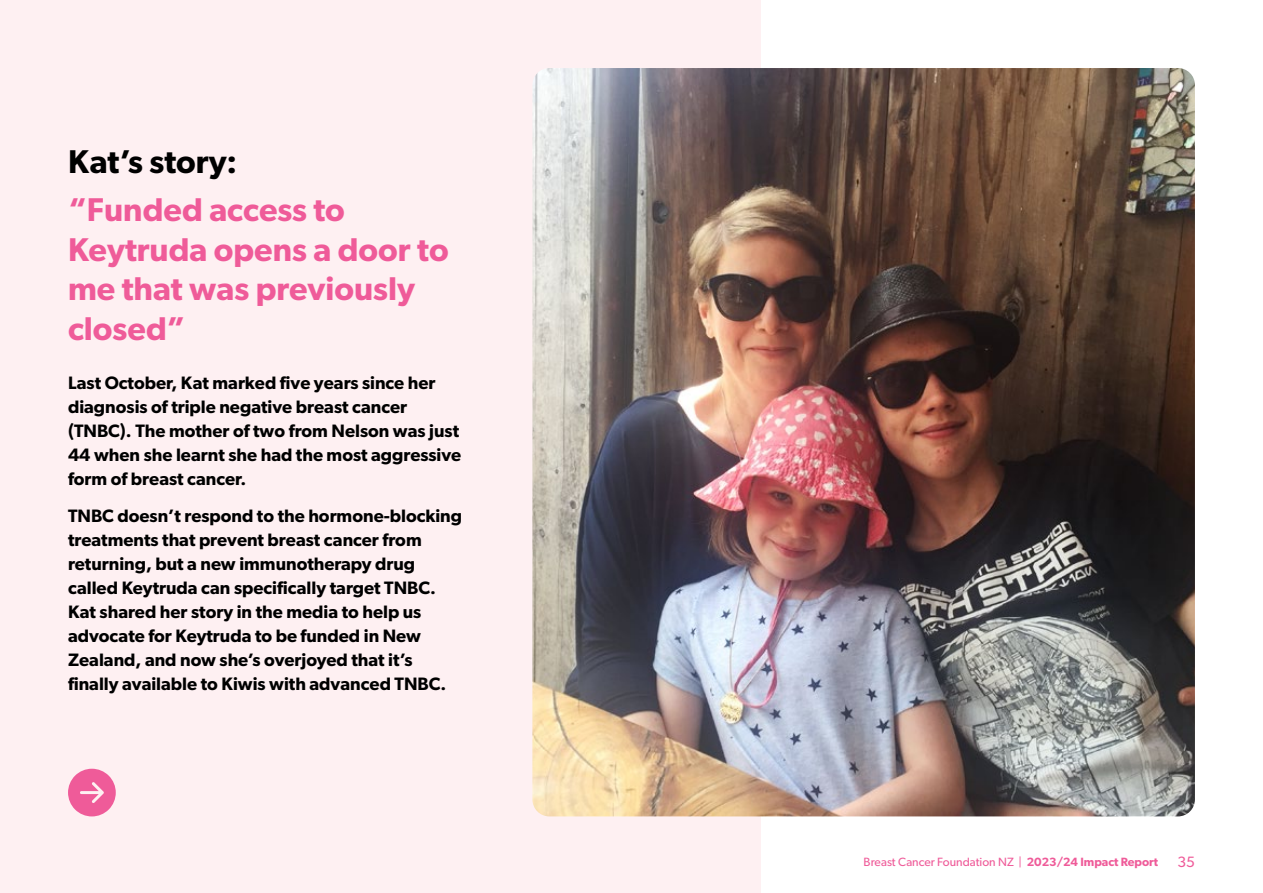
<style>
.page{position:relative;width:1263px;height:893px;background:#fff}
.page>*{position:absolute;margin:0;border:0;box-sizing:border-box;transform-origin:0 0}
.t1{font:600 33px/39.6px "Gibson";color:#ef5b99}
.t2{font:600 33px "Gibson";color:#000}
.t3{font:600 18px/24px "Gibson";color:#000}
.t4{font:15px "Gibson";color:#ef5b99}
.t5{font:12px "Gibson";color:#ef5b99}
.s1{font-weight:600}
</style>
<div class="page">
<div style="left:0;top:0;width:760px;height:893px;background:#fef0f2"></div>
<svg style="left:68px;top:769px;width:48px;height:47px"></svg>
<img style="left:532px;top:68px;width:663px;height:748px">
<h1 class="t2" style="left:68px;top:142px;width:171px">Kat’s story:</h1>
<h1 class="t1" style="left:68px;top:189px;width:382px">“Funded access to<br>Keytruda opens a door to me that was previously closed”</h1>
<p class="t3" style="left:68px;top:371px;width:395px">Last October, Kat marked five years since her diagnosis of triple negative breast cancer (TNBC). The mother of two from Nelson was just 44 when she learnt she had the most aggressive form of breast cancer.</p>
<p class="t3" style="left:68px;top:504px;width:396px">TNBC doesn’t respond to the hormone-blocking treatments that prevent breast cancer from returning, but a new immunotherapy drug called Keytruda can specifically target TNBC.<br>Kat shared her story in the media to help us advocate for Keytruda to be funded in New Zealand, and now she’s overjoyed that it’s finally available to Kiwis with advanced TNBC.</p>
<p class="t5" style="left:863px;top:855px;width:296px">Breast Cancer Foundation NZ | <span class="s1">2023/24 Impact Report</span></p>
<p class="t4" style="left:1177px;top:853px;width:19px">35</p>
</div>
